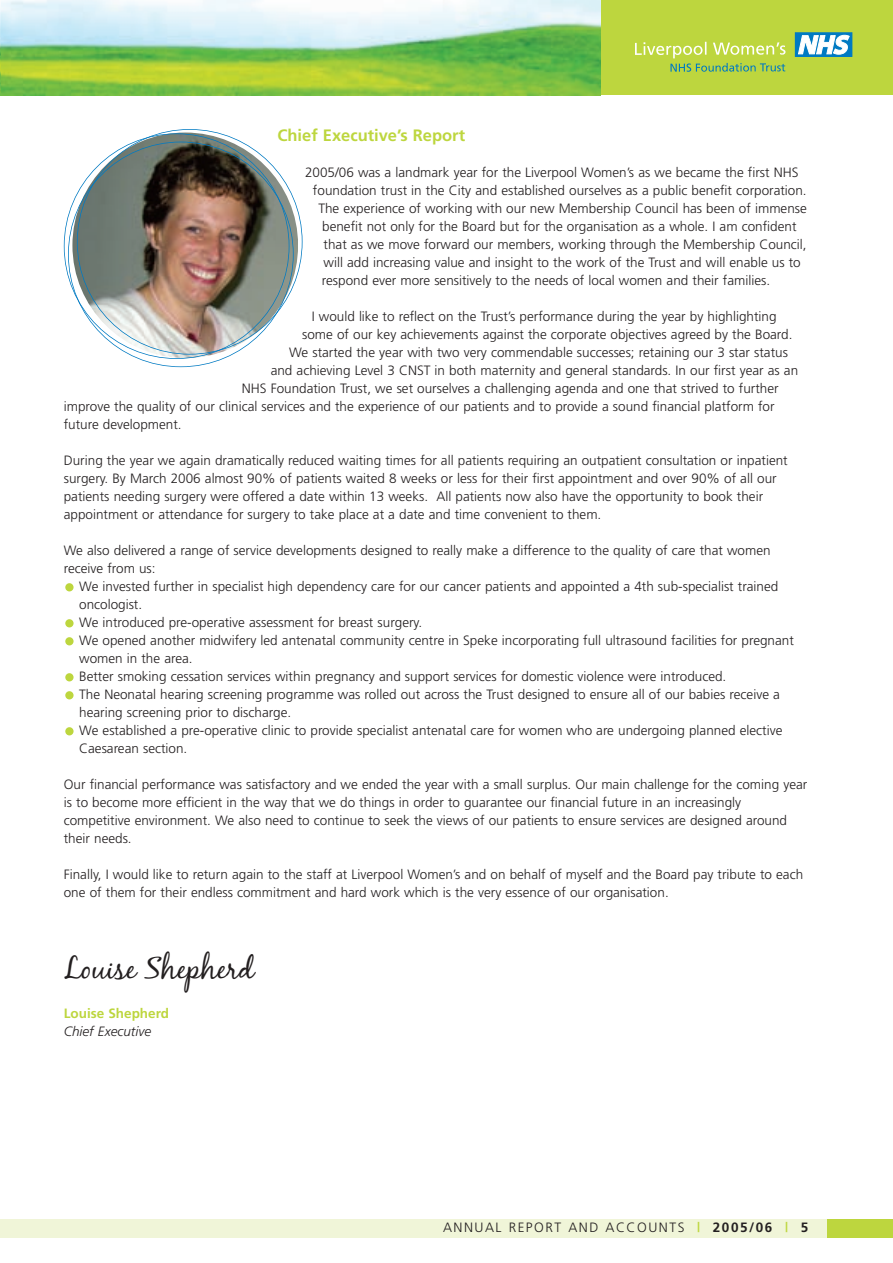
<style>
.page{position:relative;width:893px;height:1263px;background:#fff}
.page>*{position:absolute;margin:0;border:0;box-sizing:border-box;transform-origin:0 0}
.t1{font:30px "Black Jack";color:#231f20}
.t2{font:700 16.5px "Frutiger";color:#bdd63e}
.t3{font:300 13.5px/18px "Frutiger";color:#231f20}
.t4{font:300 13.5px "Frutiger";letter-spacing:.11em;color:#231f20}
.t5{font:700 13.5px "Frutiger";color:#bdd63e}
.t6{font:italic 300 13.5px "Frutiger";color:#231f20}
.s1{font-weight:700;color:#bdd63e}
.s2{font-weight:700}
</style>
<div class="page">
<img style="left:72px;top:133px;width:225px;height:225px;border-radius:50%">
<div style="left:600px;top:0;width:292px;height:95px;background:#bdd63e"></div>
<div style="left:65px;top:727px;width:9px;height:8px;background:#bdd63e;border-radius:50%"></div>
<div style="left:65px;top:691px;width:9px;height:8px;background:#bdd63e;border-radius:50%"></div>
<div style="left:65px;top:673px;width:9px;height:8px;background:#bdd63e;border-radius:50%"></div>
<div style="left:65px;top:637px;width:9px;height:8px;background:#bdd63e;border-radius:50%"></div>
<div style="left:65px;top:619px;width:9px;height:8px;background:#bdd63e;border-radius:50%"></div>
<div style="left:65px;top:583px;width:9px;height:8px;background:#bdd63e;border-radius:50%"></div>
<img style="left:1px;top:0;width:600px;height:95px">
<div style="left:0;top:1219px;width:876px;height:19px;background:#f0f5d8"></div>
<div style="left:827px;top:1219px;width:65px;height:19px;background:#bdd63e"></div>
<div style="left:795px;top:33px;width:56px;height:23px;background:#007ac2"></div>
<div style="left:794px;top:32px;width:58px;height:25px;border:1px solid #007ac2"></div>
<svg style="left:797px;top:35px;width:52px;height:22px"></svg>
<svg style="left:635px;top:42px;width:150px;height:30px"></svg>
<p class="t2" style="left:277px;top:129px;width:189px">Chief Executive’s Report</p>
<p class="t3" style="left:305px;top:165px;width:495px">2005/06 was a landmark year for the Liverpool Women’s as we became the first NHS</p>
<p class="t3" style="left:313px;top:183px;width:495px">foundation trust in the City and established ourselves as a public benefit corporation.</p>
<p class="t3" style="left:318px;top:201px;width:490px">The experience of working with our new Membership Council has been of immense</p>
<p class="t3" style="left:322px;top:219px;width:476px">benefit not only for the Board but for the organisation as a whole. I am confident</p>
<p class="t3" style="left:323px;top:237px;width:484px">that as we move forward our members, working through the Membership Council,</p>
<p class="t3" style="left:323px;top:255px;width:479px">will add increasing value and insight to the work of the Trust and will enable us to</p>
<p class="t3" style="left:322px;top:273px;width:449px">respond ever more sensitively to the needs of local women and their families.</p>
<p class="t3" style="left:312px;top:309px;width:466px">I would like to reflect on the Trust’s performance during the year by highlighting</p>
<p class="t3" style="left:302px;top:327px;width:491px">some of our key achievements against the corporate objectives agreed by the Board.</p>
<p class="t3" style="left:289px;top:345px;width:500px">We started the year with two very commendable successes; retaining our 3 star status</p>
<p class="t3" style="left:271px;top:363px;width:529px">and achieving Level 3 CNST in both maternity and general standards. In our first year as an</p>
<p class="t3" style="left:242px;top:381px;width:538px">NHS Foundation Trust, we set ourselves a challenging agenda and one that strived to further</p>
<p class="t3" style="left:64px;top:399px;width:712px">improve the quality of our clinical services and the experience of our patients and to provide a sound financial platform for</p>
<p class="t3" style="left:64px;top:417px;width:119px">future development.</p>
<p class="t3" style="left:64px;top:453px;width:725px">During the year we again dramatically reduced waiting times for all patients requiring an outpatient consultation or inpatient surgery. By March 2006 almost 90% of patients waited 8 weeks or less for their first appointment and over 90% of all our patients needing surgery were offered a date within 13 weeks. All patients now also have the opportunity to book their appointment or attendance for surgery to take place at a date and time convenient to them.</p>
<p class="t3" style="left:64px;top:543px;width:708px">We also delivered a range of service developments designed to really make a difference to the quality of care that women receive from us:</p>
<p class="t3" style="left:79px;top:579px;width:716px">We invested further in specialist high dependency care for our cancer patients and appointed a 4th sub-specialist trained oncologist.<br>We introduced pre-operative assessment for breast surgery.<br>We opened another midwifery led antenatal community centre in Speke incorporating full ultrasound facilities for pregnant women in the area.<br>Better smoking cessation services within pregnancy and support services for domestic violence were introduced.<br>The Neonatal hearing screening programme was rolled out across the Trust designed to ensure all of our babies receive a hearing screening prior to discharge.<br>We established a pre-operative clinic to provide specialist antenatal care for women who are undergoing planned elective Caesarean section.</p>
<p class="t3" style="left:64px;top:777px;width:745px">Our financial performance was satisfactory and we ended the year with a small surplus. Our main challenge for the coming year is to become more efficient in the way that we do things in order to guarantee our financial future in an increasingly competitive environment. We also need to continue to seek the views of our patients to ensure services are designed around their needs.</p>
<p class="t3" style="left:64px;top:867px;width:740px">Finally, I would like to return again to the staff at Liverpool Women’s and on behalf of myself and the Board pay tribute to each one of them for their endless commitment and hard work which is the very essence of our organisation.</p>
<h1 class="t1" style="left:64px;top:954px;width:192px">Louise Shepherd</h1>
<p class="t5" style="left:64px;top:1008px;width:107px">Louise Shepherd</p>
<p class="t6" style="left:64px;top:1026px;width:89px">Chief Executive</p>
<p class="t4" style="left:443px;top:1222px;width:367px">ANNUAL REPORT AND ACCOUNTS <span class="s1">|</span> <span class="s2">2005/06</span> <span class="s1">|</span> <span class="s2">5</span></p>
</div>
